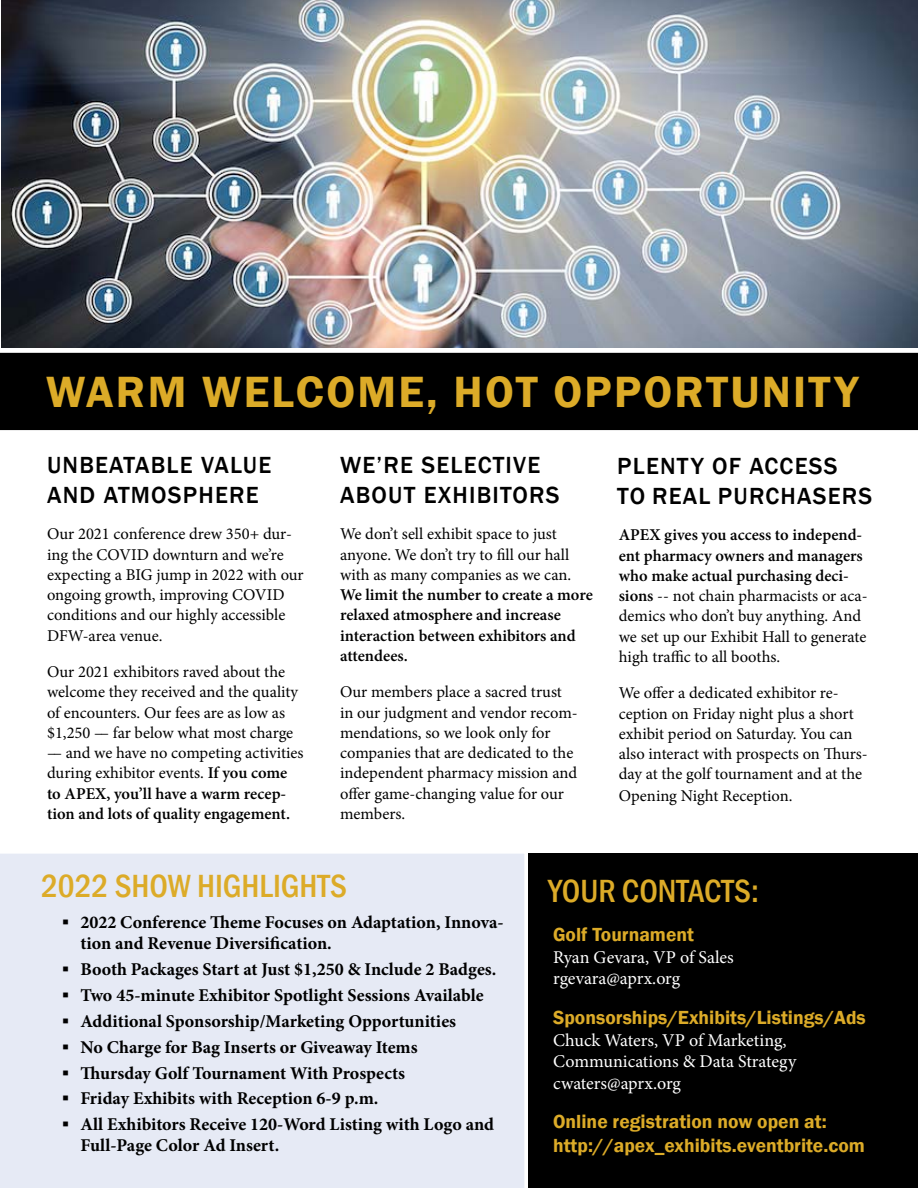
<style>
.page{position:relative;width:918px;height:1188px;background:#fff}
.page>*{position:absolute;margin:0;border:0;box-sizing:border-box;transform-origin:0 0}
.t1{font:600 45px "Franklin Gothic";letter-spacing:.05em;color:#dcab28}
.t2{font:500 condensed 33px "Franklin Gothic";color:#dcab28}
.t3{font:500 24px/30px "Franklin Gothic";letter-spacing:.05em;color:#000}
.t4{font:600 19.5px/23.4px "Franklin Gothic";color:#dcab28}
.t5{font:700 18px/21px "Minion Pro";color:#000}
.t6{font:18px/21.6px "Minion Pro";color:#fff}
.t7{font:16.5px/20.2px "Minion Pro";color:#000}
.t8{font:600 16.5px/20.2px "Minion Pro";color:#000}
.s1{font-weight:600}
.s2{font-family:"Franklin Gothic";font-weight:600}
</style>
<div class="page">
<div style="left:0;top:854px;width:524px;height:334px;background:#e6eaf5"></div>
<div style="left:0;top:352px;width:918px;height:79px;background:#000"></div>
<div style="left:529px;top:854px;width:389px;height:334px;background:#000"></div>
<img style="left:1px;top:0;width:917px;height:348px">
<h1 class="t1" style="left:46px;top:364px;width:814px">WARM WELCOME, HOT OPPORTUNITY</h1>
<h3 class="t3" style="left:47px;top:450px;width:226px">UNBEATABLE VALUE<br>AND ATMOSPHERE</h3>
<p class="t7" style="left:47px;top:524px;width:258px">Our 2021 conference drew 350+ dur&shy;ing the COVID downturn and we’re expecting a BIG jump in 2022 with our ongoing growth, improving COVID conditions and our highly accessible<br>DFW-area venue.</p>
<p class="t7" style="left:47px;top:662px;width:258px">Our 2021 exhibitors raved about the welcome they received and the quality of encounters. Our fees are as low as $1,250 –– far below what most charge –– and we have no competing activities during exhibitor events. <span class="s1">If you come to APEX, you’ll have a warm recep&shy;tion and lots of quality engagement.</span></p>
<h3 class="t3" style="left:340px;top:450px;width:221px">WE’RE SELECTIVE<br>ABOUT EXHIBITORS</h3>
<p class="t7" style="left:340px;top:524px;width:233px">We don’t sell exhibit space to just anyone. We don’t try to fill our hall with as many companies as we can.</p>
<p class="t8" style="left:340px;top:585px;width:254px">We limit the number to create a more relaxed atmosphere and increase interaction between exhibitors and attendees.</p>
<p class="t7" style="left:340px;top:682px;width:239px">Our members place a sacred trust in our judgment and vendor recom&shy;mendations, so we look only for companies that are dedicated to the independent pharmacy mission and offer game-changing value for our members.</p>
<h3 class="t3" style="left:617px;top:451px;width:256px">PLENTY OF ACCESS<br>TO REAL PURCHASERS</h3>
<p class="t7" style="left:619px;top:525px;width:250px"><span class="s1">APEX gives you access to independ&shy;ent pharmacy owners and managers who make actual purchasing deci&shy;sions</span> -- not chain pharmacists or aca&shy;demics who don’t buy anything. And we set up our Exhibit Hall to generate high traffic to all booths.</p>
<p class="t7" style="left:619px;top:683px;width:250px">We offer a dedicated exhibitor re&shy;ception on Friday night plus a short exhibit period on Saturday. You can also interact with prospects on Thurs&shy;day at the golf tournament and at the Opening Night Reception.</p>
<h2 class="t2" style="left:41px;top:864px;width:308px">2022 SHOW HIGHLIGHTS</h2>
<h2 class="t2" style="left:549px;top:869px;width:212px">YOUR CONTACTS:</h2>
<p class="t4" style="left:553px;top:923px;width:142px">Golf Tournament</p>
<p class="t6" style="left:553px;top:946px;width:182px">Ryan Gevara, VP of Sales rgevara@aprx.org</p>
<p class="t4" style="left:553px;top:1006px;width:314px">Sponsorships/Exhibits/Listings/Ads</p>
<p class="t6" style="left:553px;top:1029px;width:245px">Chuck Waters, VP of Marketing,<br>Communications &amp; Data Strategy cwaters@aprx.org</p>
<p class="t4" style="left:553px;top:1111px;width:313px">Online registration now open at: http://apex_exhibits.eventbrite.com</p>
<p class="t5" style="left:80px;top:912px;width:425px;text-indent:-18px"><span class="s2">▪</span> 2022 Conference Theme Focuses on Adaptation, Innova&shy;tion and Revenue Diversification.</p>
<p class="t5" style="left:62px;top:959px;width:435px"><span class="s2">▪</span> Booth Packages Start at Just $1,250 &amp; Include 2 Badges.</p>
<p class="t5" style="left:62px;top:985px;width:423px"><span class="s2">▪</span> Two 45-minute Exhibitor Spotlight Sessions Available</p>
<p class="t5" style="left:62px;top:1010px;width:395px"><span class="s2">▪</span> Additional Sponsorship/Marketing Opportunities</p>
<p class="t5" style="left:62px;top:1036px;width:357px"><span class="s2">▪</span> No Charge for Bag Inserts or Giveaway Items</p>
<p class="t5" style="left:62px;top:1062px;width:344px"><span class="s2">▪</span> Thursday Golf Tournament With Prospects</p>
<p class="t5" style="left:62px;top:1088px;width:318px"><span class="s2">▪</span> Friday Exhibits with Reception 6-9 p.m.</p>
<p class="t5" style="left:80px;top:1114px;width:415px;text-indent:-18px"><span class="s2">▪</span> All Exhibitors Receive 120-Word Listing with Logo and<br>Full-Page Color Ad Insert.</p>
</div>
